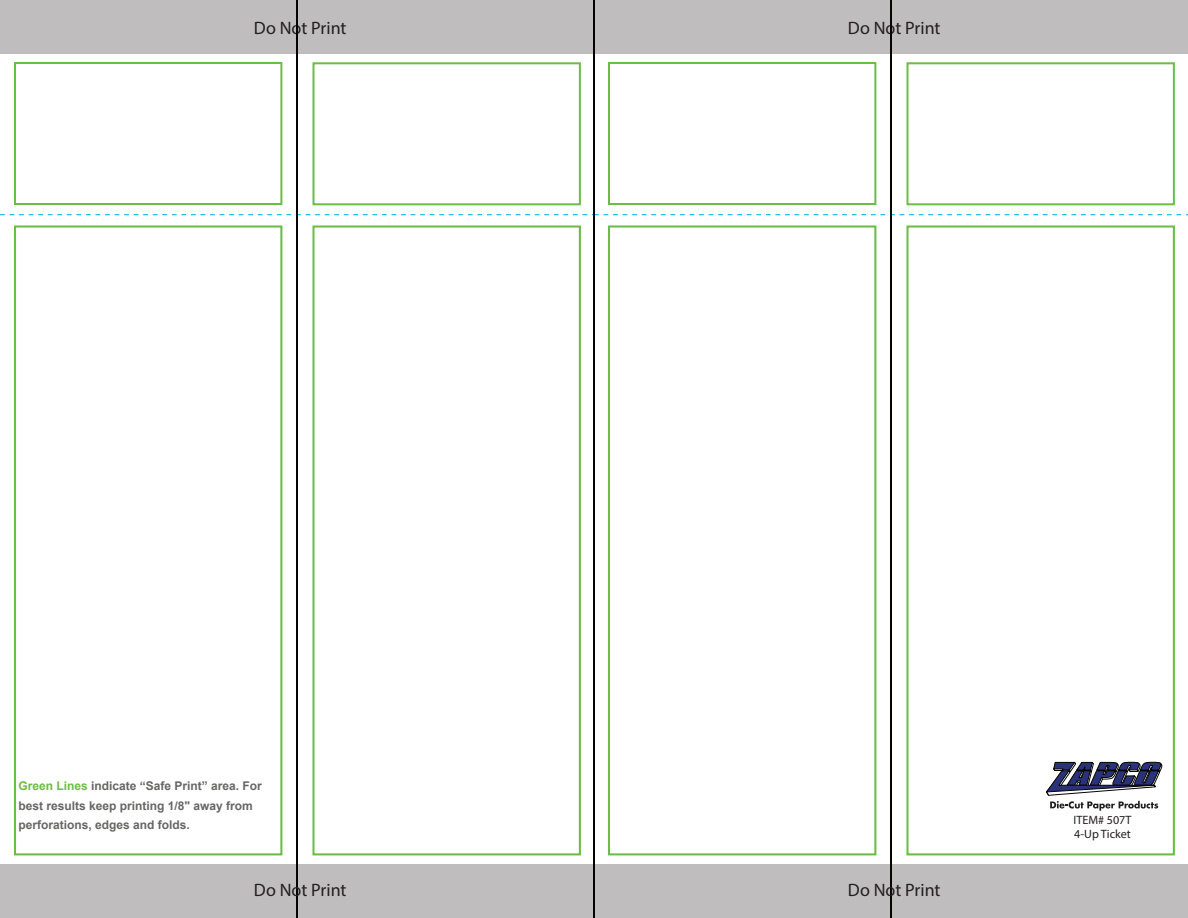
<style>
.page{position:relative;width:1188px;height:918px;background:#fff}
.page>*{position:absolute;margin:0;border:0;box-sizing:border-box;transform-origin:0 0}
.t1{font:18px "Myriad Pro";color:#231f20}
.t2{font:12.15px/14.5px "Myriad Pro";color:#231f20}
.t3{font:700 12px/19.5px "Arial";color:#666665}
.s1{color:#6dbd44}
</style>
<div class="page">
<div style="left:0;top:864px;width:594px;height:54px;background:#bfbdbd"></div>
<div style="left:0;top:0;width:594px;height:54px;background:#bfbdbd"></div>
<div style="left:14px;top:62px;width:268px;height:143px;border:2px solid #6abd45"></div>
<div style="left:14px;top:225px;width:268px;height:630px;border:2px solid #6abd45"></div>
<hr style="left:296px;top:0;width:2px;height:918px;background:#040503">
<div style="left:313px;top:62px;width:268px;height:143px;border:2px solid #6abd45"></div>
<div style="left:312px;top:225px;width:269px;height:630px;border:2px solid #6abd45"></div>
<div style="left:594px;top:864px;width:594px;height:54px;background:#bfbdbd"></div>
<div style="left:594px;top:0;width:594px;height:54px;background:#bfbdbd"></div>
<div style="left:608px;top:62px;width:268px;height:143px;border:2px solid #6abd45"></div>
<svg style="left:0;top:214px;width:1188px;height:1px"></svg>
<div style="left:608px;top:225px;width:268px;height:630px;border:2px solid #6abd45"></div>
<hr style="left:890px;top:0;width:2px;height:918px;background:#040503">
<div style="left:907px;top:62px;width:268px;height:143px;border:2px solid #6abd45"></div>
<div style="left:906px;top:225px;width:269px;height:630px;border:2px solid #6abd45"></div>
<hr style="left:593px;top:0;width:2px;height:918px;background:#040503">
<svg style="left:1046px;top:762px;width:117px;height:49px"></svg>
<h1 class="t1" style="left:254px;top:17px;width:94px">Do Not Print</h1>
<p class="t3" style="left:18px;top:777px;width:245px"><span class="s1">Green Lines</span> indicate “Safe Print” area. For best results keep printing 1/8" away from perforations, edges and folds.</p>
<h1 class="t1" style="left:254px;top:878px;width:94px">Do Not Print</h1>
<h1 class="t1" style="left:848px;top:17px;width:94px">Do Not Print</h1>
<h1 class="t1" style="left:848px;top:878px;width:94px">Do Not Print</h1>
<p class="t2" style="left:1074px;top:812px;width:59px">ITEM# 507T<br>4-Up Ticket</p>
</div>
